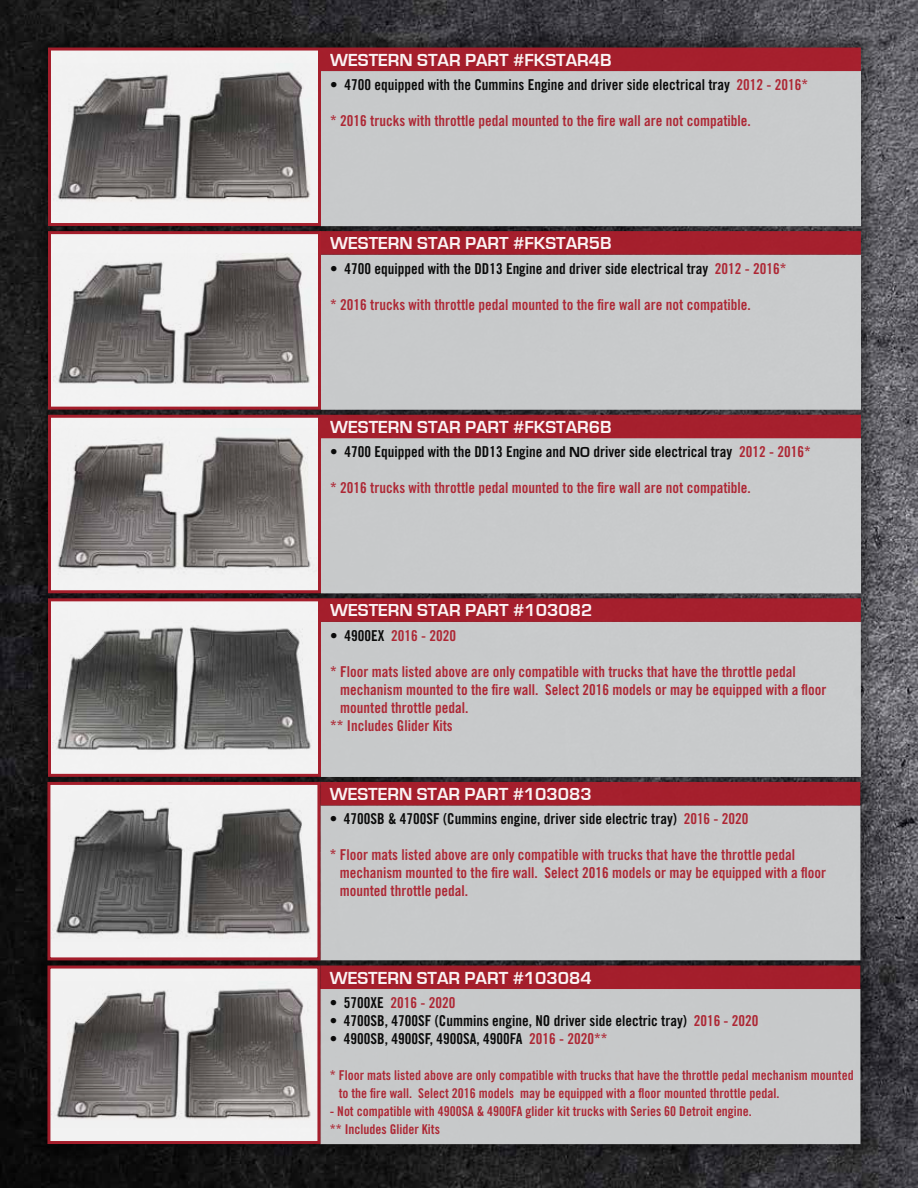
<style>
.page{position:relative;width:918px;height:1188px;background:#fff}
.page>*{position:absolute;margin:0;border:0;box-sizing:border-box;transform-origin:0 0}
.t1{font:700 18px "Eurostile";color:#fff}
.t2{font:15px/18px "Trade Gothic Bold Cond Twenty";color:#ac1f2d}
.t3{font:15px "Trade Gothic Bold Cond Twenty";color:#000}
.t4{font:13.5px/18px "Trade Gothic Bold Cond Twenty";color:#ac1f2d}
.s1{color:#ac1f2d}
.s2{font-family:"Eurostile";font-weight:700}
.s3{color:#000}
</style>
<div class="page">
<img style="left:0;top:0;width:918px;height:1188px">
<div style="left:34px;top:34px;width:884px;height:1124px;background:#000;opacity:.75"></div>
<div style="left:320px;top:439px;width:542px;height:155px;background:#c8cacb"></div>
<div style="left:320px;top:623px;width:542px;height:155px;background:#c8cacb"></div>
<svg style="left:320px;top:414px;width:542px;height:25px;background:#a22431"></svg>
<svg style="left:321px;top:598px;width:541px;height:25px;background:#a42633"></svg>
<div style="left:50px;top:416px;width:270px;height:176px;background:#f2f2f2"></div>
<img style="left:58px;top:436px;width:253px;height:134px">
<div style="left:48px;top:415px;width:273px;height:178px;border:3px solid #ac1f2d"></div>
<div style="left:50px;top:600px;width:270px;height:175px;background:#f2f2f2"></div>
<img style="left:55px;top:625px;width:256px;height:125px">
<div style="left:48px;top:598px;width:273px;height:179px;border:3px solid #ac1f2d"></div>
<div style="left:320px;top:72px;width:542px;height:155px;background:#c8cacb"></div>
<div style="left:320px;top:255px;width:542px;height:156px;background:#c8cacb"></div>
<svg style="left:320px;top:47px;width:542px;height:25px;background:#a32532"></svg>
<svg style="left:319px;top:230px;width:543px;height:25px;background:#9e202d"></svg>
<div style="left:50px;top:49px;width:270px;height:176px;background:#f2f2f2"></div>
<img style="left:57px;top:71px;width:253px;height:131px">
<div style="left:48px;top:48px;width:273px;height:178px;border:3px solid #ac1f2d"></div>
<div style="left:50px;top:233px;width:270px;height:175px;background:#f3f3f3"></div>
<img style="left:53px;top:253px;width:257px;height:131px">
<div style="left:48px;top:231px;width:273px;height:179px;border:3px solid #ac1f2d"></div>
<div style="left:320px;top:806px;width:541px;height:155px;background:#c8c9cb"></div>
<div style="left:320px;top:990px;width:541px;height:155px;background:#c7c9ca"></div>
<svg style="left:320px;top:781px;width:541px;height:25px;background:#9f212e"></svg>
<svg style="left:320px;top:965px;width:541px;height:25px;background:#a22431"></svg>
<div style="left:49px;top:783px;width:270px;height:176px;background:#f2f2f2"></div>
<img style="left:52px;top:807px;width:258px;height:131px">
<div style="left:47px;top:782px;width:273px;height:178px;border:3px solid #ac1f2d"></div>
<div style="left:49px;top:967px;width:270px;height:176px;background:#f2f2f2"></div>
<img style="left:51px;top:988px;width:260px;height:131px">
<div style="left:47px;top:966px;width:273px;height:178px;border:3px solid #ac1f2d"></div>
<p class="t1" style="left:330px;top:50px;width:283px">WESTERN STAR PART #FKSTAR4B</p>
<p class="t3" style="left:330px;top:76px;width:479px">• 4700 equipped with the Cummins Engine and driver side electrical tray <span class="s1">2012 - 2016*</span></p>
<p class="t2" style="left:330px;top:112px;width:422px">* 2016 trucks with throttle pedal mounted to the fire wall are not compatible.</p>
<p class="t1" style="left:330px;top:233px;width:283px">WESTERN STAR PART #FKSTAR5B</p>
<p class="t3" style="left:330px;top:259px;width:458px">• 4700 equipped with the DD13 Engine and driver side electrical tray <span class="s1">2012 - 2016*</span></p>
<p class="t2" style="left:330px;top:295px;width:422px">* 2016 trucks with throttle pedal mounted to the fire wall are not compatible.</p>
<p class="t1" style="left:330px;top:417px;width:283px">WESTERN STAR PART #FKSTAR6B</p>
<p class="t3" style="left:330px;top:443px;width:482px">• 4700 Equipped with the DD13 Engine and <span class="s2">NO</span> driver side electrical tray <span class="s1">2012 - 2016*</span></p>
<p class="t2" style="left:330px;top:479px;width:422px">* 2016 trucks with throttle pedal mounted to the fire wall are not compatible.</p>
<p class="t1" style="left:330px;top:601px;width:263px">WESTERN STAR PART #103082</p>
<p class="t2" style="left:330px;top:626px;width:127px"><span class="s3">• 4900EX</span> 2016 - 2020</p>
<p class="t2" style="left:330px;top:662px;width:467px">* Floor mats listed above are only compatible with trucks that have the throttle pedal</p>
<p class="t2" style="left:340px;top:680px;width:488px">mechanism mounted to the fire wall. Select 2016 models or may be equipped with a floor</p>
<p class="t2" style="left:340px;top:698px;width:130px">mounted throttle pedal.</p>
<p class="t2" style="left:330px;top:716px;width:124px">** Includes Glider Kits</p>
<p class="t1" style="left:330px;top:784px;width:263px">WESTERN STAR PART #103083</p>
<p class="t3" style="left:330px;top:810px;width:420px">• 4700SB &amp; 4700SF (Cummins engine, driver side electric tray) <span class="s1">2016 - 2020</span></p>
<p class="t2" style="left:340px;top:846px;width:488px;text-indent:-10px">* Floor mats listed above are only compatible with trucks that have the throttle pedal mechanism mounted to the fire wall. Select 2016 models or may be equipped with a floor mounted throttle pedal.</p>
<p class="t1" style="left:330px;top:968px;width:263px">WESTERN STAR PART #103084</p>
<p class="t2" style="left:330px;top:994px;width:127px"><span class="s3">• 5700XE</span> 2016 - 2020</p>
<p class="t3" style="left:330px;top:1012px;width:430px">• 4700SB, 4700SF (Cummins engine, NO driver side electric tray) <span class="s1">2016 - 2020</span></p>
<p class="t3" style="left:330px;top:1030px;width:279px">• 4900SB, 4900SF, 4900SA, 4900FA <span class="s1">2016 - 2020**</span></p>
<p class="t4" style="left:339px;top:1066px;width:516px;text-indent:-9px">* Floor mats listed above are only compatible with trucks that have the throttle pedal mechanism mounted to the fire wall. Select 2016 models may be equipped with a floor mounted throttle pedal.</p>
<p class="t4" style="left:330px;top:1102px;width:424px">- Not compatible with 4900SA &amp; 4900FA glider kit trucks with Series 60 Detroit engine. ** Includes Glider Kits</p>
</div>
